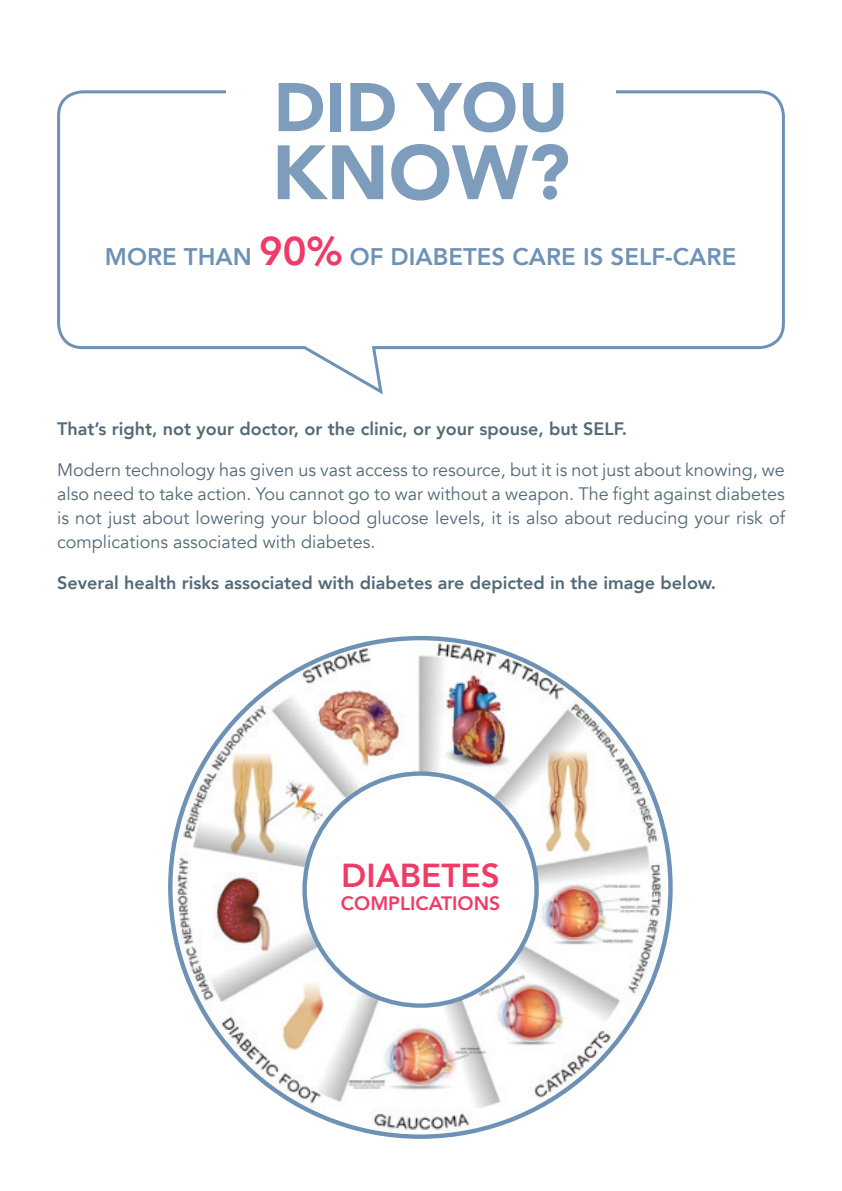
<style>
.page{position:relative;width:842px;height:1191px;background:#fff}
.page>*{position:absolute;margin:0;border:0;box-sizing:border-box;transform-origin:0 0}
.t1{font:900 76px "Avenir";color:#7e9cbd}
.t2{font:900 68px "Avenir";color:#7e9dbd}
.t3{font:800 33.2px "Avenir";color:#ef3b66}
.t4{font:800 24px "Avenir";color:#6e92b5}
.t5{font:800 19.4px "Avenir";color:#ef3b66}
.t6{font:18px/24px "Avenir";color:#546a78;text-align:justify}
.t7{font:800 18px "Avenir";color:#546a78}
.s1{font-size:40px;color:#ef3b66}
</style>
<div class="page">
<svg style="left:57px;top:90px;width:728px;height:304px"></svg>
<div style="left:226px;top:61px;width:390px;height:129px;background:#fff"></div>
<img style="left:170px;top:638px;width:500px;height:498px">
<div style="left:305px;top:773px;width:232px;height:232px;background:#fff;border-radius:50%"></div>
<h2 class="t2" style="left:274px;top:49px;width:296px">DID YOU</h2>
<h1 class="t1" style="left:272px;top:108px;width:300px">KNOW?</h1>
<h3 class="t4" style="left:105px;top:238px;width:633px">MORE THAN <span class="s1">90%</span> OF DIABETES CARE IS SELF-CARE</h3>
<p class="t7" style="left:57px;top:415px;width:571px">That’s right, not your doctor, or the clinic, or your spouse, but SELF.</p>
<p class="t6" style="left:57px;top:458px;width:729px">Modern technology has given us vast access to resource, but it is not just about knowing, we also need to take action. You cannot go to war without a weapon. The fight against diabetes is not just about lowering your blood glucose levels, it is also about reducing your risk of complications associated with diabetes.</p>
<p class="t7" style="left:57px;top:569px;width:661px">Several health risks associated with diabetes are depicted in the image below.</p>
<h3 class="t3" style="left:341px;top:850px;width:160px">DIABETES</h3>
<p class="t5" style="left:341px;top:888px;width:161px">COMPLICATIONS</p>
</div>
